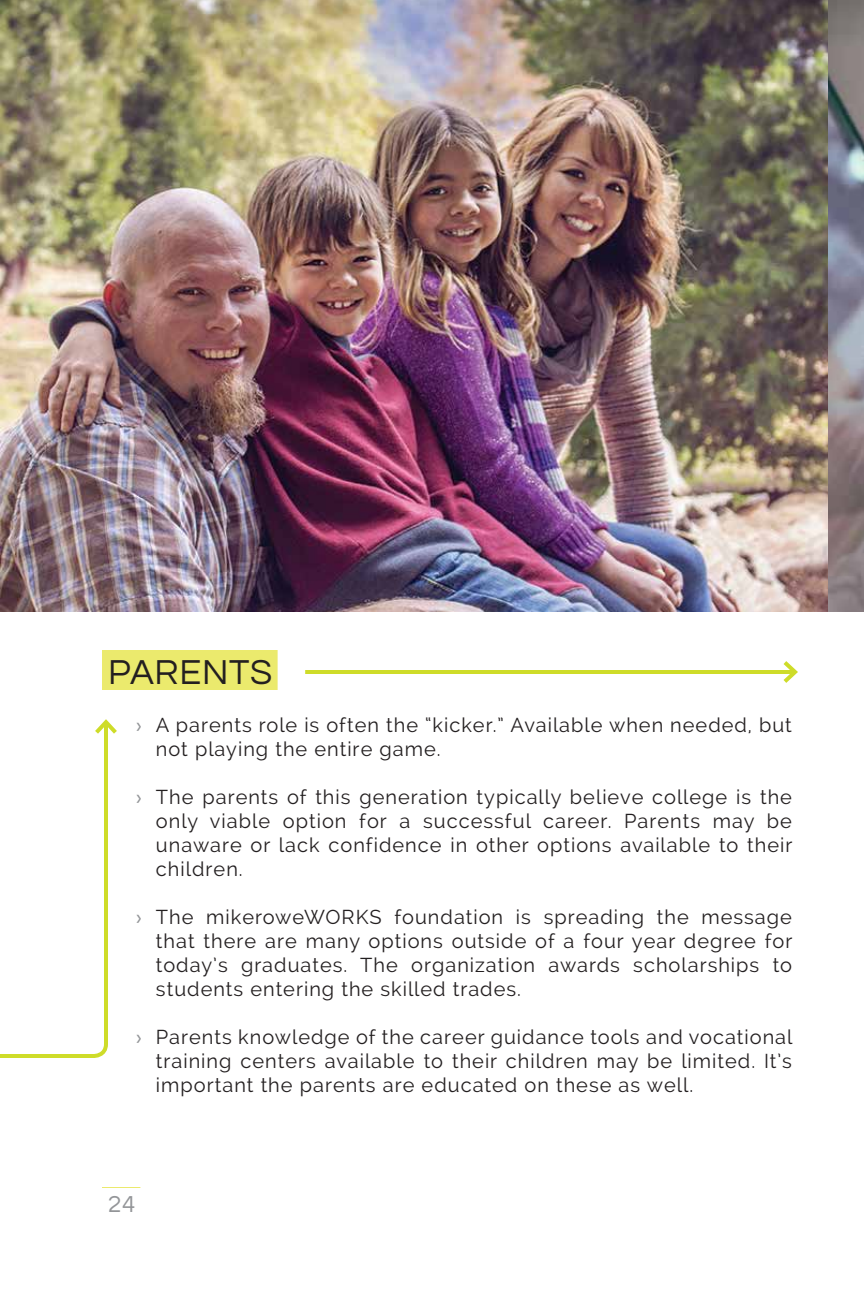
<style>
.page{position:relative;width:864px;height:1296px;background:#fff}
.page>*{position:absolute;margin:0;border:0;box-sizing:border-box;transform-origin:0 0}
.t1{font:36px "Questrial";letter-spacing:.02em;color:#231f20}
.t2{font:24px "Questrial";color:#939598}
.t3{font:20px/24px "Raleway";letter-spacing:.05em;color:#231f20;text-align:justify}
.s1{font-family:"Questrial";color:#939598}
</style>
<div class="page">
<hr style="left:102px;top:1187px;width:38px;height:1px;background:#ebea6d">
<div style="left:102px;top:650px;width:176px;height:40px;background:#ebea6d"></div>
<img style="left:0;top:0;width:864px;height:612px">
<svg style="left:0;top:719px;width:117px;height:339px"></svg>
<hr style="left:305px;top:670px;width:490px;height:4px;background:#cedc29">
<svg style="left:783px;top:661px;width:15px;height:22px"></svg>
<h1 class="t1" style="left:108px;top:654px;width:166px">PARENTS</h1>
<p class="t3" style="left:156px;top:713px;width:637px;text-indent:-20px"><span class="s1">›</span> A parents role is often the “kicker.” Available when needed, but not playing the entire game.</p>
<p class="t3" style="left:156px;top:785px;width:638px;text-indent:-20px"><span class="s1">›</span> The parents of this generation typically believe college is the only viable option for a successful career. Parents may be unaware or lack confidence in other options available to their children.</p>
<p class="t3" style="left:156px;top:905px;width:638px;text-indent:-20px"><span class="s1">›</span> The mikeroweWORKS foundation is spreading the message that there are many options outside of a four year degree for today’s graduates. The organization awards scholarships to students entering the skilled trades.</p>
<p class="t3" style="left:156px;top:1025px;width:638px;text-indent:-20px"><span class="s1">›</span> Parents knowledge of the career guidance tools and vocational training centers available to their children may be limited. It’s important the parents are educated on these as well.</p>
<p class="t2" style="left:108px;top:1192px;width:29px">24</p>
</div>
